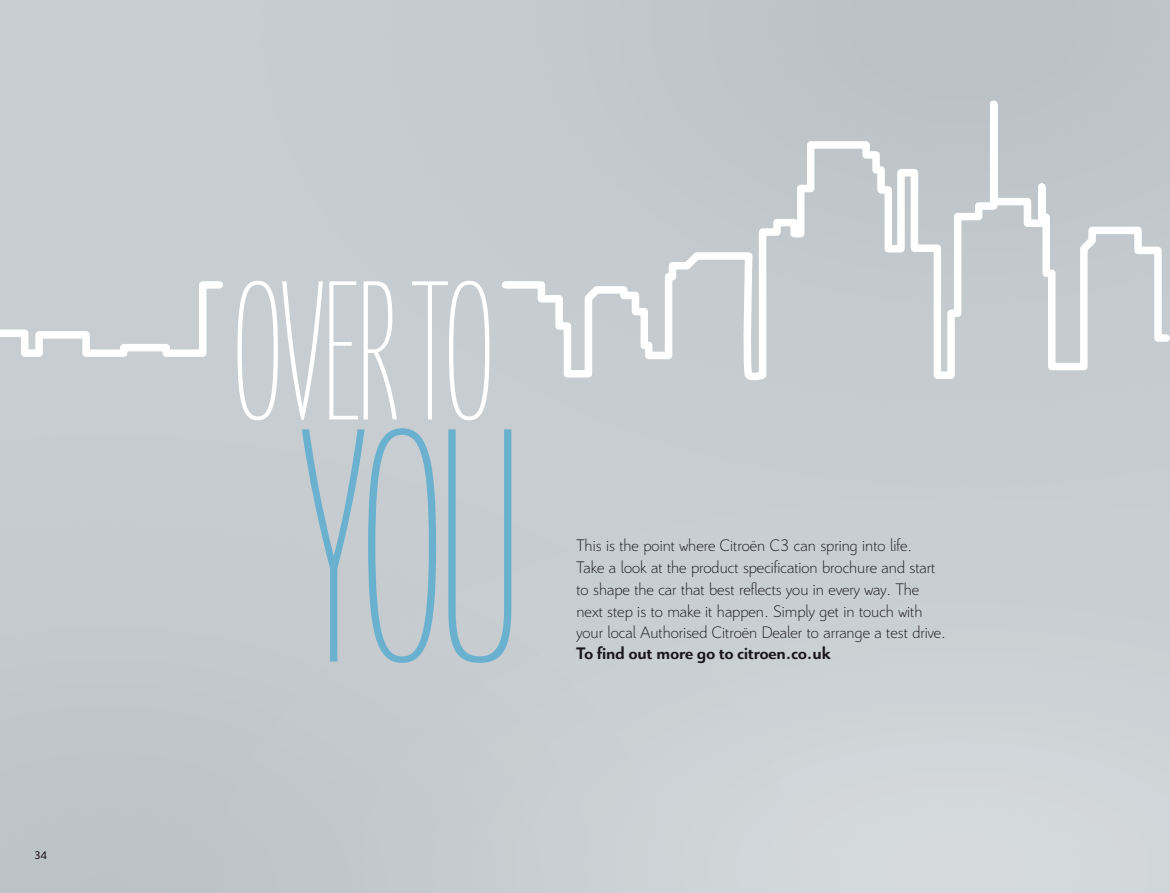
<style>
.page{position:relative;width:1170px;height:893px;background:#fff}
.page>*{position:absolute;margin:0;border:0;box-sizing:border-box;transform-origin:0 0}
.t1{font:361.5px "CI Tbeta";color:#6ab1d0}
.t2{font:215.1px "CI Tbeta";letter-spacing:-.01em;color:#fff}
.t3{font:300 18px/21.8px "Citroen";color:#1a171c}
.t4{font:700 18px "Citroen";color:#1a171c}
.t5{font:12px "Citroen";color:#1c151a}
</style>
<div class="page">
<svg style="left:498px;top:97px;width:671px;height:286px;background:#c8cdd1"></svg>
<svg style="left:0;top:277px;width:227px;height:84px;background:#ced3d6"></svg>
<p class="t5" style="left:34px;top:849px;width:14px">34</p>
<h2 class="t2" style="left:233px;top:228px;width:262px">OVER TO</h2>
<h1 class="t1" style="left:298px;top:339px;width:223px">YOU</h1>
<p class="t3" style="left:576px;top:535px;width:371px">This is the point where Citroën C3 can spring into life.<br>Take a look at the product specification brochure and start to shape the car that best reflects you in every way. The next step is to make it happen. Simply get in touch with your local Authorised Citroën Dealer to arrange a test drive.</p>
<p class="t4" style="left:576px;top:643px;width:255px">To find out more go to citroen.co.uk</p>
</div>
